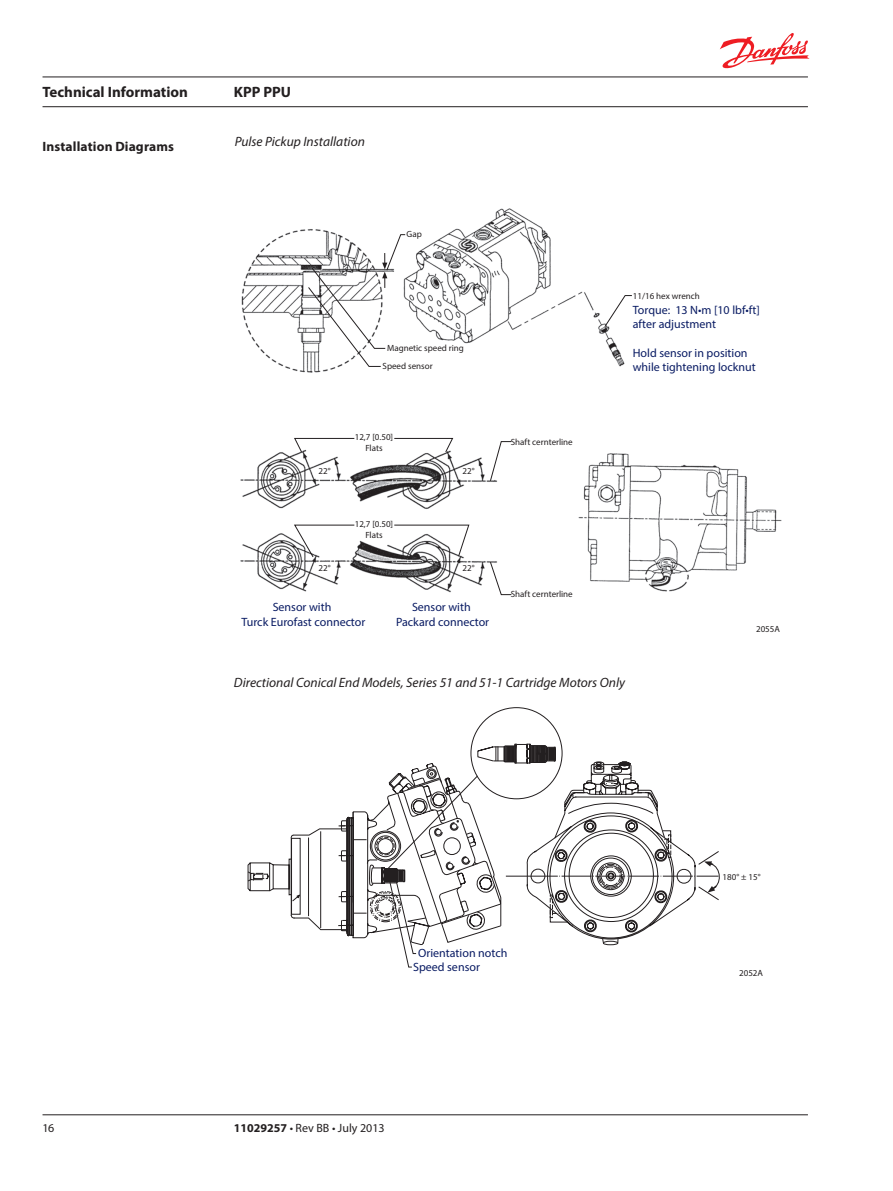
<style>
.page{position:relative;width:893px;height:1191px;background:#fff}
.page>*{position:absolute;margin:0;border:0;box-sizing:border-box;transform-origin:0 0}
.t1{font:700 15px "Myriad Pro";color:#231f20}
._300_Illustration_ta{font:italic 13.5px "Myriad Pro";color:#231f20}
._104_Heading2_for_TO{font:700 13.5px "Myriad Pro";letter-spacing:.01em;color:#231f20}
.t2{font:12px/14.4px "Myriad Pro";color:#091b63}
.t3{font:12px "Myriad Pro";color:#231f20}
.t4{font:9px/10.8px "Myriad Pro";color:#231f20;text-align:center}
.s1{font-weight:700}
</style>
<div class="page">
<svg style="left:720px;top:33px;width:90px;height:36px"></svg>
<hr style="left:43px;top:1114px;width:765px;height:1px;background:#231f20">
<hr style="left:43px;top:77px;width:765px;height:1px;background:#231f20">
<hr style="left:43px;top:106px;width:765px;height:1px;background:#231f20">
<img style="left:240px;top:208px;width:542px;height:384px">
<svg style="left:604px;top:295px;width:29px;height:33px"></svg>
<svg style="left:294px;top:438px;width:160px;height:15px"></svg>
<svg style="left:293px;top:524px;width:177px;height:34px"></svg>
<svg style="left:489px;top:441px;width:23px;height:154px"></svg>
<svg style="left:307px;top:234px;width:99px;height:133px"></svg>
<svg style="left:248px;top:862px;width:19px;height:30px"></svg>
<svg style="left:267px;top:743px;width:453px;height:224px"></svg>
<p class="t1" style="left:43px;top:82px;width:147px">Technical Information</p>
<p class="t1" style="left:234px;top:82px;width:59px">KPP PPU</p>
<p class="_104_Heading2_for_TO" style="left:43px;top:138px;width:133px">Installation Diagrams</p>
<p class="_300_Illustration_ta" style="left:235px;top:133px;width:132px">Pulse Pickup Installation</p>
<p class="t4" style="left:406px;top:228px;width:17px">Gap</p>
<p class="t4" style="left:383px;top:338px;width:83px;line-height:18px;text-align:left;text-indent:5px">Magnetic speed ring<br>Speed sensor</p>
<p class="t4" style="left:355px;top:432px;width:40px">12,7 [0.50]<br>Flats</p>
<p class="t4" style="left:318px;top:465px;width:14px">22°</p>
<p class="t4" style="left:463px;top:465px;width:14px">22°</p>
<p class="t4" style="left:355px;top:518px;width:40px">12,7 [0.50]<br>Flats</p>
<p class="t4" style="left:318px;top:562px;width:14px">22°</p>
<p class="t4" style="left:463px;top:562px;width:14px">22°</p>
<p class="t2" style="left:241px;top:599px;width:125px;text-align:center">Sensor with<br>Turck Eurofast connector</p>
<p class="t2" style="left:396px;top:599px;width:95px;text-align:center">Sensor with<br>Packard connector</p>
<p class="t4" style="left:511px;top:436px;width:63px">Shaft cernterline</p>
<p class="t4" style="left:511px;top:588px;width:63px">Shaft cernterline</p>
<p class="t4" style="left:633px;top:291px;width:69px">11/16 hex wrench</p>
<p class="t2" style="left:633px;top:302px;width:128px">Torque: 13 N•m [10 lbf•ft] after adjustment</p>
<p class="t2" style="left:633px;top:345px;width:124px">Hold sensor in position while tightening locknut</p>
<p class="t4" style="left:756px;top:623px;width:25px">2055A</p>
<p class="_300_Illustration_ta" style="left:234px;top:674px;width:393px">Directional Conical End Models, Series 51 and 51-1 Cartridge Motors Only</p>
<p class="t2" style="left:418px;top:945px;width:91px">Orientation notch</p>
<p class="t2" style="left:413px;top:959px;width:68px">Speed sensor</p>
<p class="t3" style="left:43px;top:1120px;width:13px">16</p>
<p class="t3" style="left:234px;top:1120px;width:152px"><span class="s1">11029257</span> • Rev BB • July 2013</p>
<p class="t4" style="left:722px;top:871px;width:39px">180° ± 15°</p>
<p class="t4" style="left:739px;top:967px;width:25px">2052A</p>
</div>
